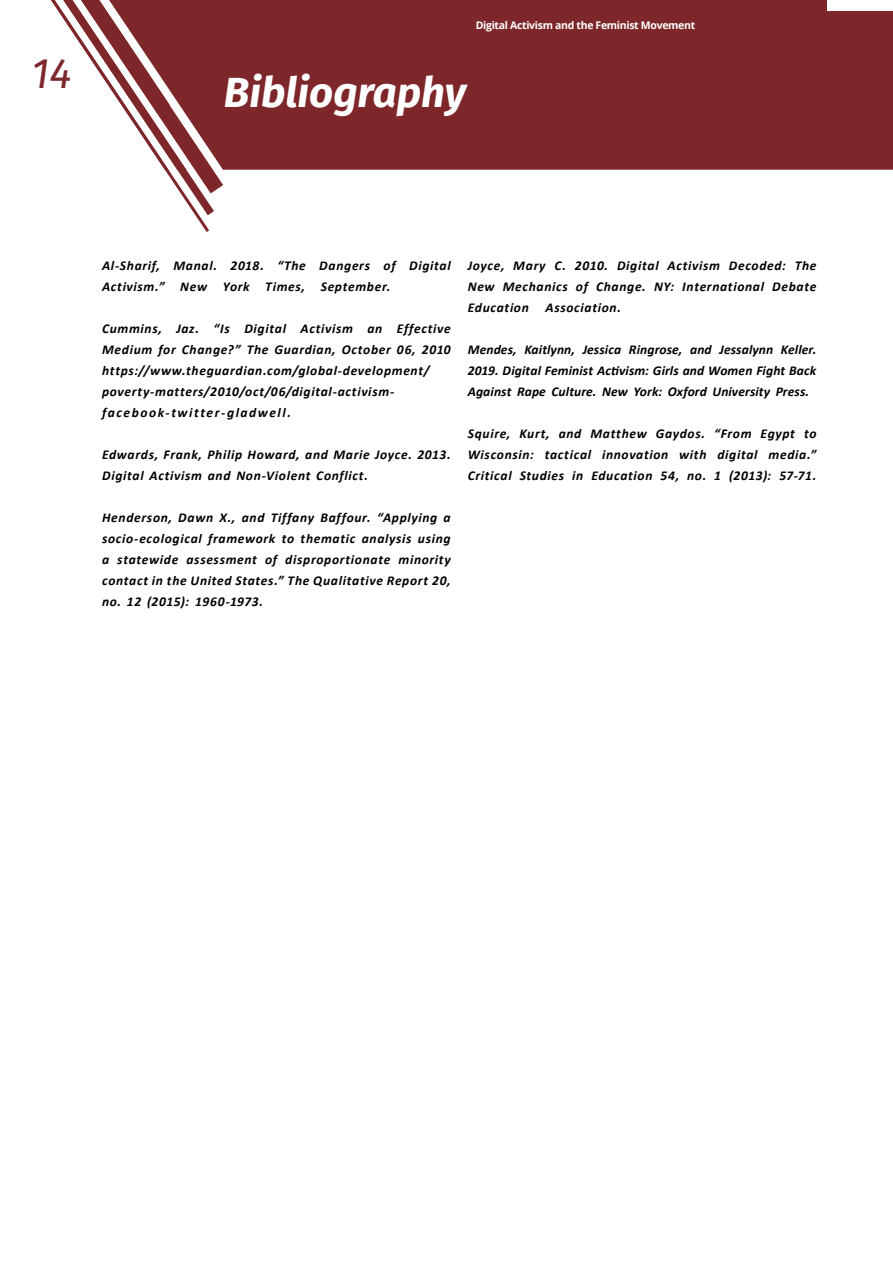
<style>
.page{position:relative;width:893px;height:1263px;background:#fff}
.page>*{position:absolute;margin:0;border:0;box-sizing:border-box;transform-origin:0 0}
.t1{font:italic 700 42px "Fira Sans";color:#fff}
.t2{font:italic 42px "Fira Sans";color:#7e272a}
.t3{font:italic 700 13.5px/21px "Calibri";letter-spacing:.05em;color:#000;text-align:justify}
.t4{font:700 10.5px "Open Sans";letter-spacing:-.03em;color:#fff}
</style>
<div class="page">
<div style="left:238px;top:0;width:655px;height:170px;background:#7e272a"></div>
<svg style="left:221px;top:0;width:17px;height:187px;background:#893a3d"></svg>
<svg style="left:165px;top:170px;width:47px;height:62px"></svg>
<svg style="left:51px;top:0;width:170px;height:170px"></svg>
<div style="left:827px;top:0;width:66px;height:10px;background:#fff"></div>
<h1 class="t2" style="left:32px;top:42px;width:42px">14</h1>
<p class="t4" style="left:476px;top:17px;width:221px">Digital Activism and the Feminist Movement</p>
<h1 class="t1" style="left:224px;top:57px;width:244px">Bibliography</h1>
<p class="t3" style="left:102px;top:255px;width:350px">Al-Sharif, Manal. 2018. “The Dangers of Digital<br>Activism.” New York Times, September.</p>
<p class="t3" style="left:102px;top:318px;width:350px;text-align:left">Cummins, Jaz. “Is Digital Activism an Effective Medium for Change?” The Guardian, October 06, 2010 https://www.theguardian.com/global-development/ poverty-matters/2010/oct/06/digital-activism&shy;facebook-twitter-gladwell.</p>
<p class="t3" style="left:102px;top:444px;width:350px">Edwards, Frank, Philip Howard, and Marie Joyce. 2013.<br>Digital Activism and Non‐Violent Conflict.</p>
<p class="t3" style="left:102px;top:507px;width:350px">Henderson, Dawn X., and Tiffany Baffour. “Applying a socio-ecological framework to thematic analysis using a statewide assessment of disproportionate minority contact in the United States.” The Qualitative Report 20, no. 12 (2015): 1960-1973.</p>
<p class="t3" style="left:468px;top:255px;width:350px">Joyce, Mary C. 2010. Digital Activism Decoded: The New Mechanics of Change. NY: International Debate Education Association.</p>
<p class="t3" style="left:468px;top:339px;width:350px">Mendes, Kaitlynn, Jessica Ringrose, and Jessalynn Keller.<br>2019. Digital Feminist Activism: Girls and Women Fight Back Against Rape Culture. New York: Oxford University Press.</p>
<p class="t3" style="left:468px;top:423px;width:350px">Squire, Kurt, and Matthew Gaydos. “From Egypt to Wisconsin: tactical innovation with digital media.” Critical Studies in Education 54, no. 1 (2013): 57-71.</p>
</div>
